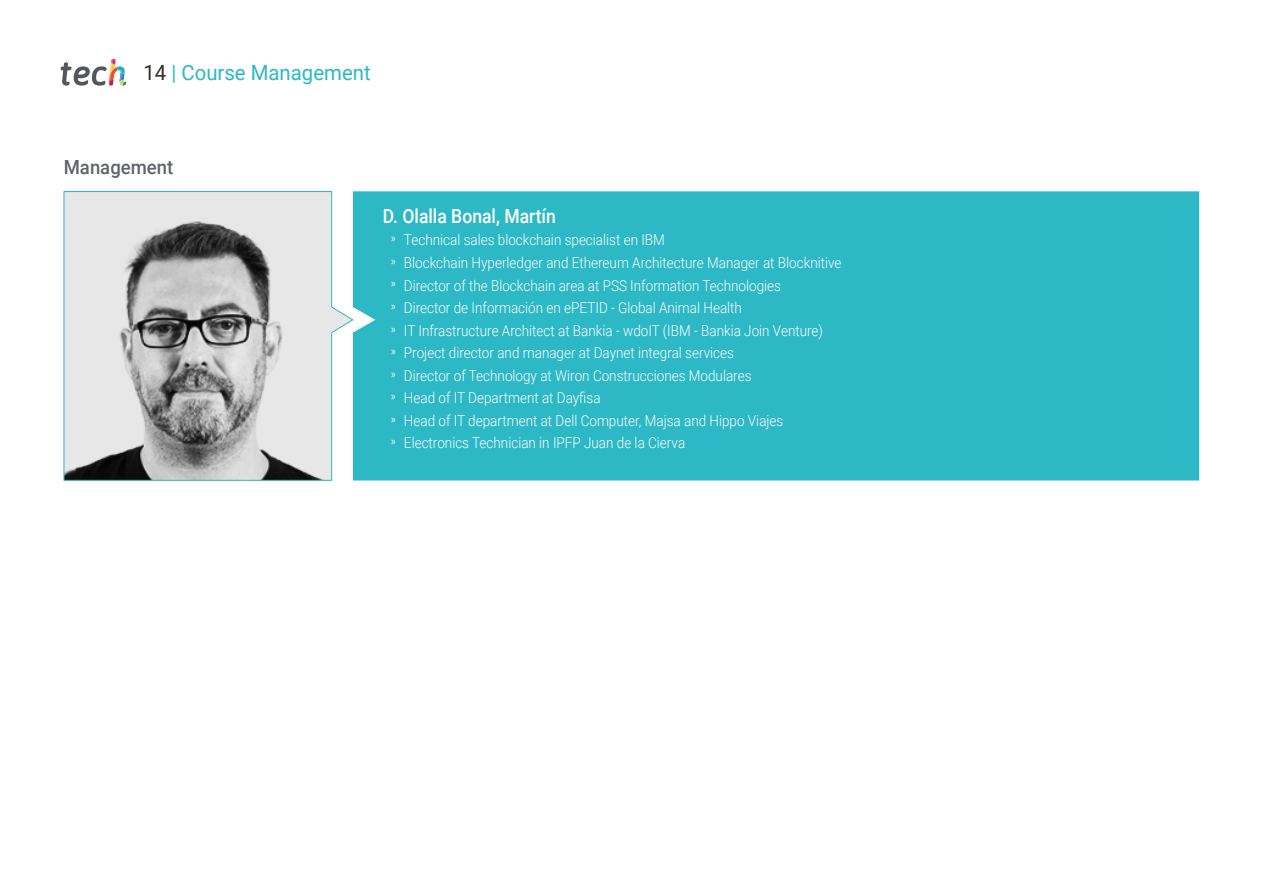
<style>
.page{position:relative;width:1263px;height:893px;background:#fff}
.page>*{position:absolute;margin:0;border:0;box-sizing:border-box;transform-origin:0 0}
.Sección___Pag{font:21px "Roboto";color:#2db8c5}
.Doc_Dirección_ok{font:500 19.5px "Roboto";color:#fff;scale:.9 1}
.Subtítulo_Pag{font:500 19.5px "Roboto";color:#61646a;scale:.95 1}
.t1{font:300 15px "Roboto";color:#fff;scale:.9 1}
.s1{color:#312e20}
</style>
<div class="page">
<svg style="left:61px;top:59px;width:65px;height:27px"></svg>
<div style="left:353px;top:191px;width:846px;height:289px;background:#2db8c5"></div>
<svg style="left:64px;top:191px;width:289px;height:290px;background:#c0c2c2"></svg>
<p class="Sección___Pag" style="left:144px;top:57px;width:229px"><span class="s1">14</span> | Course Management</p>
<p class="Subtítulo_Pag" style="left:64px;top:153px;width:117px">Management</p>
<p class="Doc_Dirección_ok" style="left:383px;top:202px;width:194px">D. Olalla Bonal, Martín</p>
<p class="t1" style="left:391px;top:230px;width:306px"><sup>»</sup> Technical sales blockchain specialist en IBM</p>
<p class="t1" style="left:391px;top:252px;width:502px"><sup>»</sup> Blockchain Hyperledger and Ethereum Architecture Manager at Blocknitive</p>
<p class="t1" style="left:391px;top:275px;width:435px"><sup>»</sup> Director of the Blockchain area at PSS Information Technologies</p>
<p class="t1" style="left:391px;top:297px;width:391px"><sup>»</sup> Director de Información en ePETID - Global Animal Health</p>
<p class="t1" style="left:391px;top:320px;width:481px"><sup>»</sup> IT Infrastructure Architect at Bankia - wdoIT (IBM - Bankia Join Venture)</p>
<p class="t1" style="left:391px;top:342px;width:382px"><sup>»</sup> Project director and manager at Daynet integral services</p>
<p class="t1" style="left:391px;top:365px;width:402px"><sup>»</sup> Director of Technology at Wiron Construcciones Modulares</p>
<p class="t1" style="left:391px;top:387px;width:234px"><sup>»</sup> Head of IT Department at Dayfisa</p>
<p class="t1" style="left:391px;top:410px;width:437px"><sup>»</sup> Head of IT department at Dell Computer, Majsa and Hippo Viajes</p>
<p class="t1" style="left:391px;top:432px;width:328px"><sup>»</sup> Electronics Technician in IPFP Juan de la Cierva</p>
</div>
